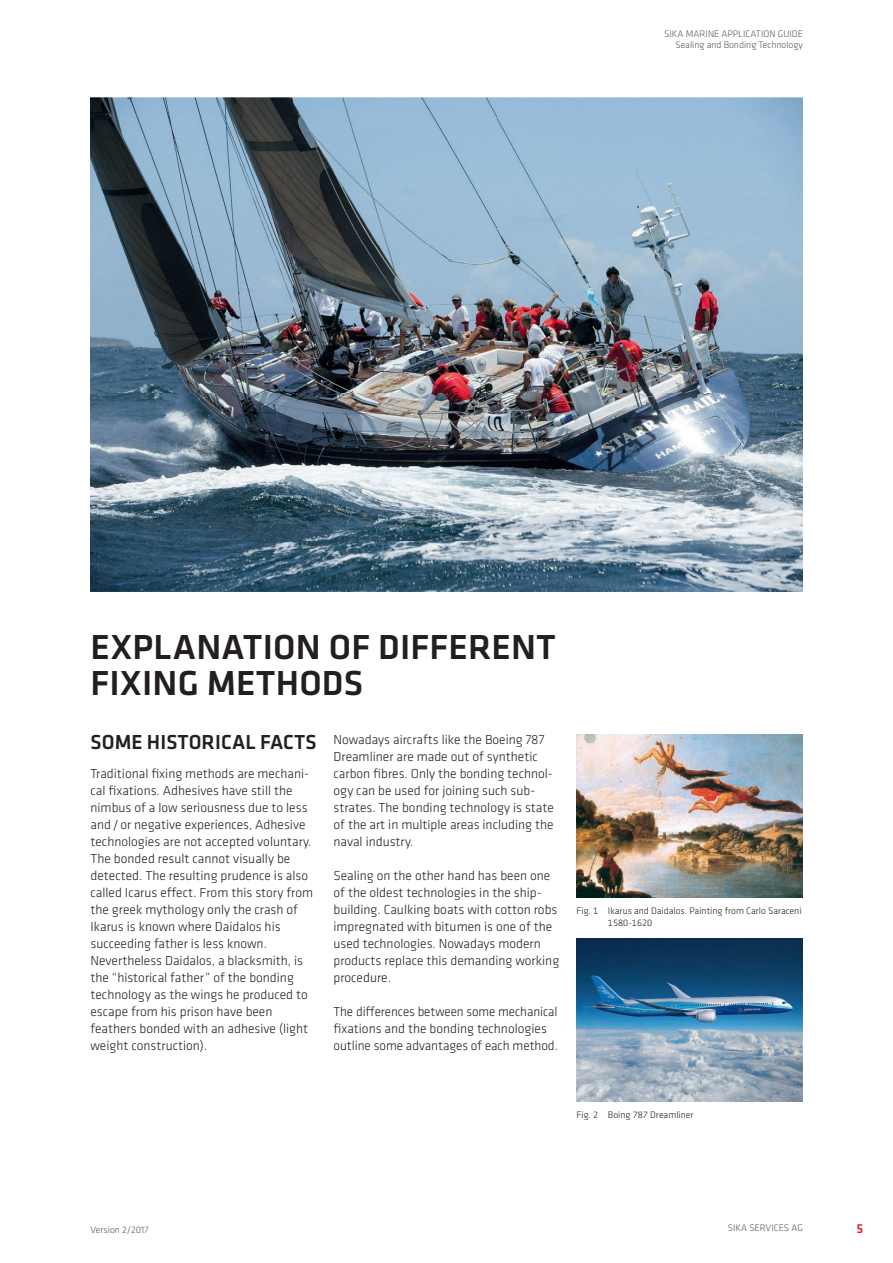
<style>
.page{position:relative;width:893px;height:1263px;background:#fff}
.page>*{position:absolute;margin:0;border:0;box-sizing:border-box;transform-origin:0 0}
.t1{font:500 36px/36px "Klavika";letter-spacing:.005em;color:#231f20}
.t2{font:500 21px "Klavika";letter-spacing:.005em;color:#231f20}
.t3{font:300 13.5px/17px "Klavika";color:#231f20}
.t4{font:500 13.5px "Klavika";color:#ee1d23}
.t5{font:300 9.75px/11.2px "Klavika";color:#57585a;text-align:right}
.t6{font:300 9.75px/11.2px "Klavika";color:#231f20}
</style>
<div class="page">
<img style="left:91px;top:98px;width:711px;height:493px">
<img style="left:576px;top:735px;width:226px;height:162px">
<img style="left:576px;top:938px;width:226px;height:163px">
<p class="t5" style="left:664px;top:28px;width:140px">SIKA MARINE APPLICATION GUIDE<br>Sealing and Bonding Technology</p>
<h1 class="t1" style="left:91px;top:628px;width:467px">EXPLANATION OF DIFFERENT<br>FIXING METHODS</h1>
<h2 class="t2" style="left:91px;top:728px;width:227px">SOME HISTORICAL FACTS</h2>
<p class="t3" style="left:91px;top:765px;width:224px">Traditional fixing methods are mechani&shy;cal fixations. Adhesives have still the nimbus of a low seriousness due to less and / or negative experiences, Adhesive technologies are not accepted voluntary.<br>The bonded result cannot visually be detected. The resulting prudence is also called Icarus effect. From this story from the greek mythology only the crash of Ikarus is known where Daidalos his succeeding father is less known.<br>Nevertheless Daidalos, a blacksmith, is the “historical father” of the bonding technology as the wings he produced to escape from his prison have been feathers bonded with an adhesive (light weight construction).</p>
<p class="t3" style="left:333px;top:731px;width:222px">Nowadays aircrafts like the Boeing 787<br>Dreamliner are made out of synthetic carbon fibres. Only the bonding technol&shy;ogy can be used for joining such sub&shy;strates. The bonding technology is state of the art in multiple areas including the naval industry.</p>
<p class="t3" style="left:333px;top:867px;width:227px">Sealing on the other hand has been one of the oldest technologies in the ship&shy;building. Caulking boats with cotton robs impregnated with bitumen is one of the used technologies. Nowadays modern products replace this demanding working procedure.</p>
<p class="t3" style="left:333px;top:1003px;width:226px">The differences between some mechanical fixations and the bonding technologies outline some advantages of each method.</p>
<p class="t6" style="left:608px;top:905px;width:195px;text-indent:-31px">Fig. 1 Ikarus and Daidalos. Painting from Carlo Saraceni<br>1580-1620</p>
<p class="t6" style="left:576px;top:1109px;width:119px">Fig. 2 Boing 787 Dreamliner</p>
<p class="t5" style="left:91px;top:1224px;width:60px">Version 2/2017</p>
<p class="t5" style="left:728px;top:1222px;width:77px">SIKA SERVICES AG</p>
<p class="t4" style="left:856px;top:1219px;width:8px">5</p>
</div>
